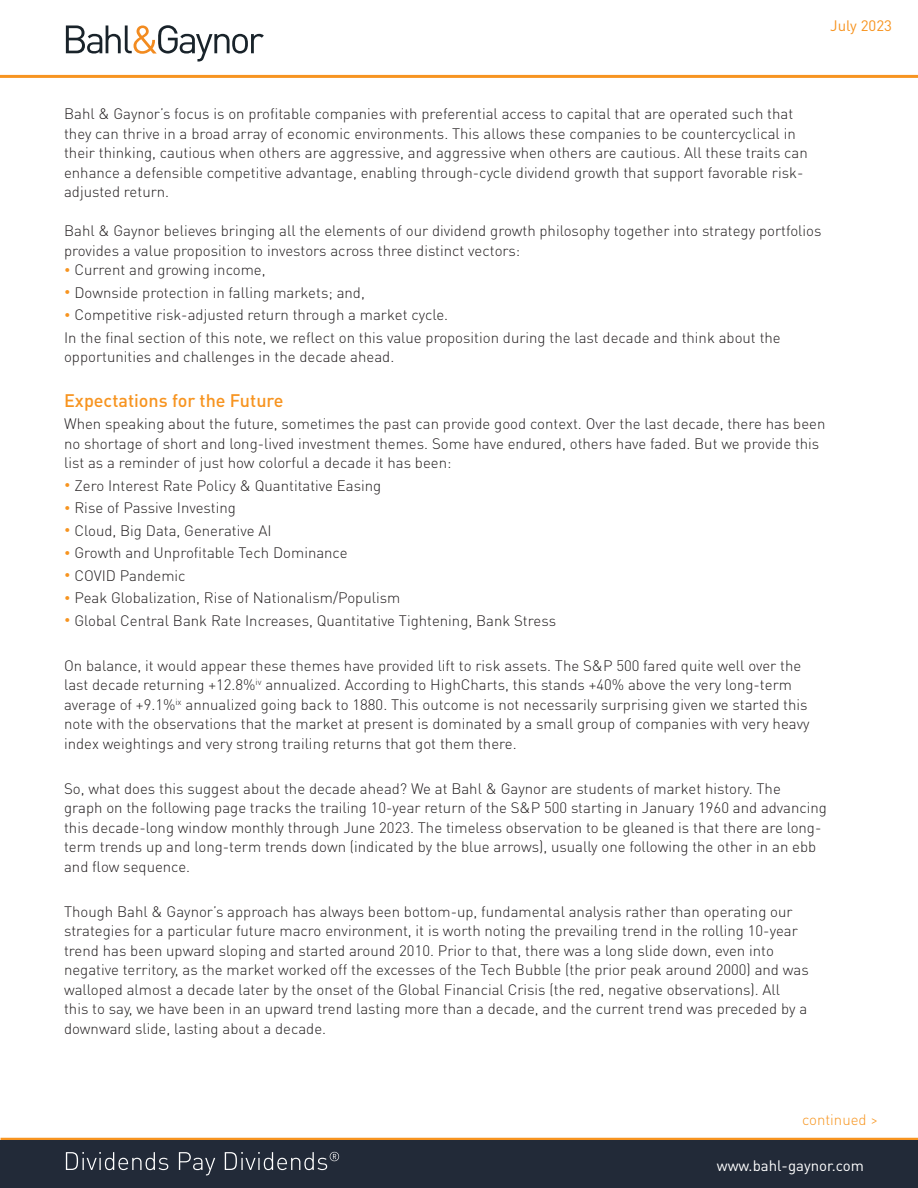
<style>
.page{position:relative;width:918px;height:1188px;background:#fff}
.page>*{position:absolute;margin:0;border:0;box-sizing:border-box;transform-origin:0 0}
.t1{font:500 18px "DIN Pro";color:#f79420}
.t2{font:300 15px/19.5px "DIN Pro";color:#231f20}
.t3{font:15px "DIN Pro";color:#fff}
.t4{font:300 15px "DIN Pro";color:#f7951f}
.t5{font:15px "DIN Pro";color:#f79420}
.s1{font-size:12px;color:#f79420}
</style>
<div class="page">
<hr style="left:1px;top:1138px;width:917px;height:3px;background:#f79420">
<div style="left:0;top:1141px;width:918px;height:47px;background:#222a38"></div>
<svg style="left:66px;top:1152px;width:102px;height:18px"></svg>
<svg style="left:179px;top:1152px;width:36px;height:23px"></svg>
<svg style="left:225px;top:1152px;width:114px;height:18px"></svg>
<hr style="left:0;top:75px;width:918px;height:3px;background:#f79420">
<svg style="left:66px;top:25px;width:198px;height:37px"></svg>
<p class="t5" style="left:830px;top:15px;width:63px">July 2023</p>
<p class="t2" style="left:64px;top:104px;width:745px">Bahl &amp; Gaynor’s focus is on profitable companies with preferential access to capital that are operated such that they can thrive in a broad array of economic environments. This allows these companies to be countercyclical in their thinking, cautious when others are aggressive, and aggressive when others are cautious. All these traits can enhance a defensible competitive advantage, enabling through-cycle dividend growth that support favorable risk&shy;adjusted return.</p>
<p class="t2" style="left:64px;top:221px;width:759px">Bahl &amp; Gaynor believes bringing all the elements of our dividend growth philosophy together into strategy portfolios provides a value proposition to investors across three distinct vectors:</p>
<p class="t2" style="left:64px;top:260px;width:203px"><span class="s1">•</span> Current and growing income,</p>
<p class="t2" style="left:64px;top:282px;width:302px"><span class="s1">•</span> Downside protection in falling markets; and,</p>
<p class="t2" style="left:64px;top:303px;width:718px;line-height:22.5px"><span class="s1">•</span> Competitive risk-adjusted return through a market cycle.<br>In the final section of this note, we reflect on this value proposition during the last decade and think about the</p>
<p class="t2" style="left:64px;top:347px;width:332px">opportunities and challenges in the decade ahead.</p>
<p class="t1" style="left:64px;top:388px;width:221px">Expectations for the Future</p>
<p class="t2" style="left:64px;top:414px;width:763px">When speaking about the future, sometimes the past can provide good context. Over the last decade, there has been no shortage of short and long-lived investment themes. Some have endured, others have faded. But we provide this list as a reminder of just how colorful a decade it has been:</p>
<p class="t2" style="left:64px;top:475px;width:319px"><span class="s1">•</span> Zero Interest Rate Policy &amp; Quantitative Easing</p>
<p class="t2" style="left:64px;top:498px;width:173px"><span class="s1">•</span> Rise of Passive Investing</p>
<p class="t2" style="left:64px;top:520px;width:209px"><span class="s1">•</span> Cloud, Big Data, Generative AI</p>
<p class="t2" style="left:64px;top:543px;width:285px"><span class="s1">•</span> Growth and Unprofitable Tech Dominance</p>
<p class="t2" style="left:64px;top:565px;width:123px"><span class="s1">•</span> COVID Pandemic</p>
<p class="t2" style="left:64px;top:588px;width:338px"><span class="s1">•</span> Peak Globalization, Rise of Nationalism/Populism</p>
<p class="t2" style="left:64px;top:610px;width:494px"><span class="s1">•</span> Global Central Bank Rate Increases, Quantitative Tightening, Bank Stress</p>
<p class="t2" style="left:64px;top:655px;width:747px">On balance, it would appear these themes have provided lift to risk assets. The S&amp;P 500 fared quite well over the last decade returning +12.8%<sup>iv</sup> annualized. According to HighCharts, this stands +40% above the very long-term average of +9.1%<sup>ix</sup> annualized going back to 1880. This outcome is not necessarily surprising given we started this note with the observations that the market at present is dominated by a small group of companies with very heavy index weightings and very strong trailing returns that got them there.</p>
<p class="t2" style="left:64px;top:778px;width:764px">So, what does this suggest about the decade ahead? We at Bahl &amp; Gaynor are students of market history. The<br>graph on the following page tracks the trailing 10-year return of the S&amp;P 500 starting in January 1960 and advancing this decade-long window monthly through June 2023. The timeless observation to be gleaned is that there are long&shy;term trends up and long-term trends down (indicated by the blue arrows), usually one following the other in an ebb and flow sequence.</p>
<p class="t2" style="left:64px;top:901px;width:746px">Though Bahl &amp; Gaynor’s approach has always been bottom-up, fundamental analysis rather than operating our strategies for a particular future macro environment, it is worth noting the prevailing trend in the rolling 10-year trend has been upward sloping and started around 2010. Prior to that, there was a long slide down, even into negative territory, as the market worked off the excesses of the Tech Bubble (the prior peak around 2000) and was walloped almost a decade later by the onset of the Global Financial Crisis (the red, negative observations). All<br>this to say, we have been in an upward trend lasting more than a decade, and the current trend was preceded by a downward slide, lasting about a decade.</p>
<p class="t4" style="left:802px;top:1109px;width:78px">continued &gt;</p>
<p class="t3" style="left:717px;top:1155px;width:149px">www.bahl-gaynor.com</p>
</div>
